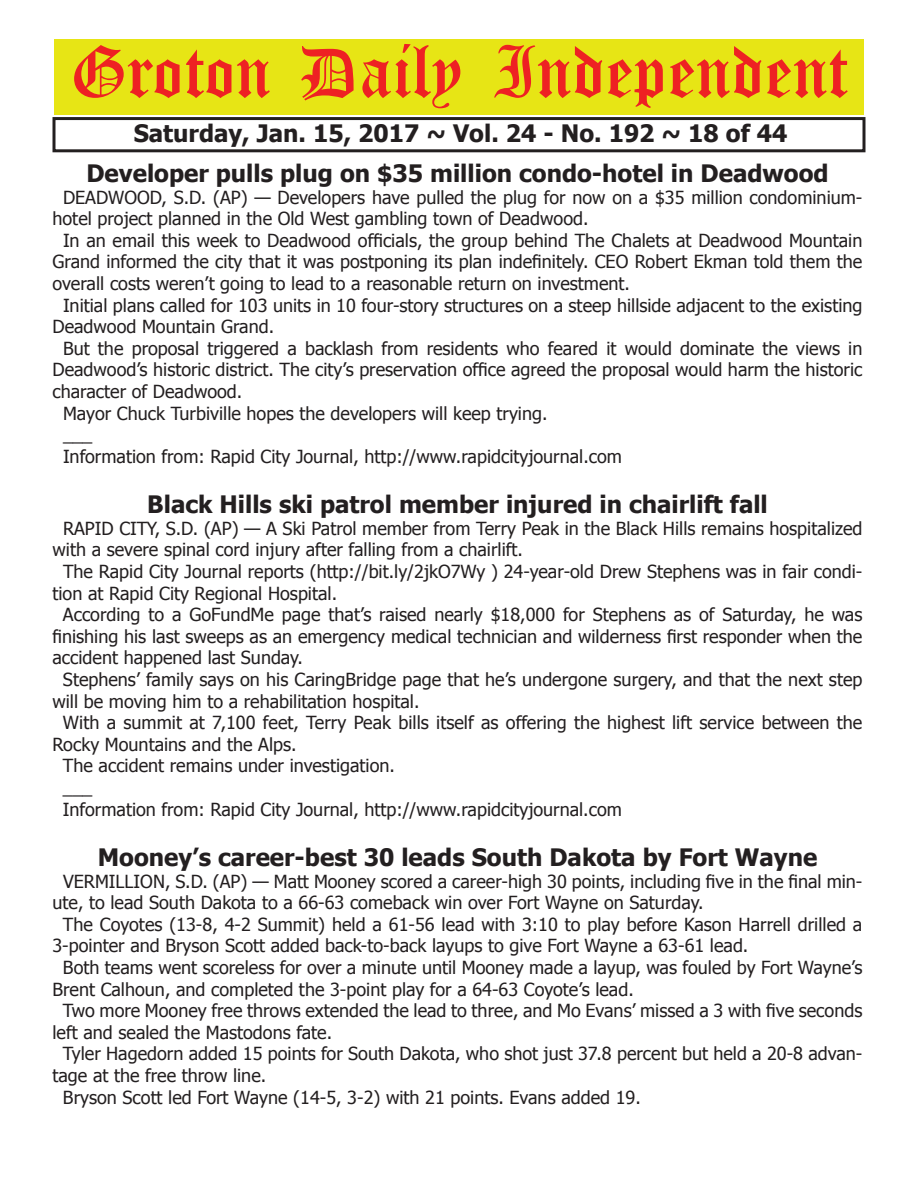
<style>
.page{position:relative;width:918px;height:1188px;background:#fff}
.page>*{position:absolute;margin:0;border:0;box-sizing:border-box;transform-origin:0 0}
.t1{font:54px "Old English Five";color:#ee2123}
.t2{font:700 24px/40px "Tahoma";color:#231f20;text-align:center}
.t3{font:18px "Tahoma";color:#231f20}
</style>
<div class="page">
<div style="left:52px;top:117px;width:814px;height:35px;border:3px solid #231f20"></div>
<div style="left:54px;top:40px;width:810px;height:75px;background:#e7e515"></div>
<h1 class="t1" style="left:70px;top:47px;width:779px">Groton Daily Independent</h1>
<h2 class="t2" style="left:86px;top:112px;width:744px">Saturday, Jan. 15, 2017 ~ Vol. 24 - No. 192 ~ 18 of 44<br>Developer pulls plug on $35 million condo-hotel in Deadwood</h2>
<p class="t3" style="left:63px;top:185px;width:801px">DEADWOOD, S.D. (AP) — Developers have pulled the plug for now on a $35 million condominium-</p>
<p class="t3" style="left:53px;top:207px;width:538px">hotel project planned in the Old West gambling town of Deadwood.</p>
<p class="t3" style="left:63px;top:228px;width:801px">In an email this week to Deadwood officials, the group behind The Chalets at Deadwood Mountain</p>
<p class="t3" style="left:53px;top:250px;width:811px">Grand informed the city that it was postponing its plan indefinitely. CEO Robert Ekman told them the</p>
<p class="t3" style="left:53px;top:271px;width:579px">overall costs weren’t going to lead to a reasonable return on investment.</p>
<p class="t3" style="left:63px;top:293px;width:801px">Initial plans called for 103 units in 10 four-story structures on a steep hillside adjacent to the existing</p>
<p class="t3" style="left:53px;top:315px;width:223px">Deadwood Mountain Grand.</p>
<p class="t3" style="left:63px;top:336px;width:801px">But the proposal triggered a backlash from residents who feared it would dominate the views in</p>
<p class="t3" style="left:53px;top:358px;width:811px">Deadwood’s historic district. The city’s preservation office agreed the proposal would harm the historic</p>
<p class="t3" style="left:53px;top:379px;width:191px">character of Deadwood.</p>
<p class="t3" style="left:63px;top:401px;width:486px">Mayor Chuck Turbiville hopes the developers will keep trying.</p>
<p class="t3" style="left:63px;top:423px;width:31px">___</p>
<p class="t3" style="left:63px;top:444px;width:560px">Information from: Rapid City Journal, http://www.rapidcityjournal.com</p>
<h2 class="t2" style="left:147px;top:483px;width:622px">Black Hills ski patrol member injured in chairlift fall</h2>
<p class="t3" style="left:63px;top:516px;width:801px">RAPID CITY, S.D. (AP) — A Ski Patrol member from Terry Peak in the Black Hills remains hospitalized</p>
<p class="t3" style="left:53px;top:538px;width:472px">with a severe spinal cord injury after falling from a chairlift.</p>
<p class="t3" style="left:63px;top:559px;width:801px">The Rapid City Journal reports (http://bit.ly/2jkO7Wy ) 24-year-old Drew Stephens was in fair condi-</p>
<p class="t3" style="left:52px;top:581px;width:286px">tion at Rapid City Regional Hospital.</p>
<p class="t3" style="left:63px;top:603px;width:801px">According to a GoFundMe page that’s raised nearly $18,000 for Stephens as of Saturday, he was</p>
<p class="t3" style="left:52px;top:624px;width:811px">finishing his last sweeps as an emergency medical technician and wilderness first responder when the</p>
<p class="t3" style="left:52px;top:646px;width:252px">accident happened last Sunday.</p>
<p class="t3" style="left:63px;top:667px;width:801px">Stephens’ family says on his CaringBridge page that he’s undergone surgery, and that the next step</p>
<p class="t3" style="left:52px;top:689px;width:369px">will be moving him to a rehabilitation hospital.</p>
<p class="t3" style="left:63px;top:711px;width:801px">With a summit at 7,100 feet, Terry Peak bills itself as offering the highest lift service between the</p>
<p class="t3" style="left:52px;top:732px;width:246px">Rocky Mountains and the Alps.</p>
<p class="t3" style="left:63px;top:754px;width:333px">The accident remains under investigation.</p>
<p class="t3" style="left:63px;top:775px;width:31px">___</p>
<p class="t3" style="left:63px;top:797px;width:560px">Information from: Rapid City Journal, http://www.rapidcityjournal.com</p>
<h2 class="t2" style="left:98px;top:836px;width:721px">Mooney’s career-best 30 leads South Dakota by Fort Wayne</h2>
<p class="t3" style="left:63px;top:869px;width:801px">VERMILLION, S.D. (AP) — Matt Mooney scored a career-high 30 points, including five in the final min-</p>
<p class="t3" style="left:52px;top:891px;width:653px">ute, to lead South Dakota to a 66-63 comeback win over Fort Wayne on Saturday.</p>
<p class="t3" style="left:63px;top:912px;width:801px">The Coyotes (13-8, 4-2 Summit) held a 61-56 lead with 3:10 to play before Kason Harrell drilled a</p>
<p class="t3" style="left:52px;top:934px;width:697px">3-pointer and Bryson Scott added back-to-back layups to give Fort Wayne a 63-61 lead.</p>
<p class="t3" style="left:63px;top:955px;width:801px">Both teams went scoreless for over a minute until Mooney made a layup, was fouled by Fort Wayne’s</p>
<p class="t3" style="left:52px;top:977px;width:583px">Brent Calhoun, and completed the 3-point play for a 64-63 Coyote’s lead.</p>
<p class="t3" style="left:63px;top:999px;width:801px">Two more Mooney free throws extended the lead to three, and Mo Evans’ missed a 3 with five seconds</p>
<p class="t3" style="left:52px;top:1020px;width:281px">left and sealed the Mastodons fate.</p>
<p class="t3" style="left:63px;top:1042px;width:801px">Tyler Hagedorn added 15 points for South Dakota, who shot just 37.8 percent but held a 20-8 advan-</p>
<p class="t3" style="left:52px;top:1063px;width:215px">tage at the free throw line.</p>
<p class="t3" style="left:63px;top:1085px;width:579px">Bryson Scott led Fort Wayne (14-5, 3-2) with 21 points. Evans added 19.</p>
</div>
